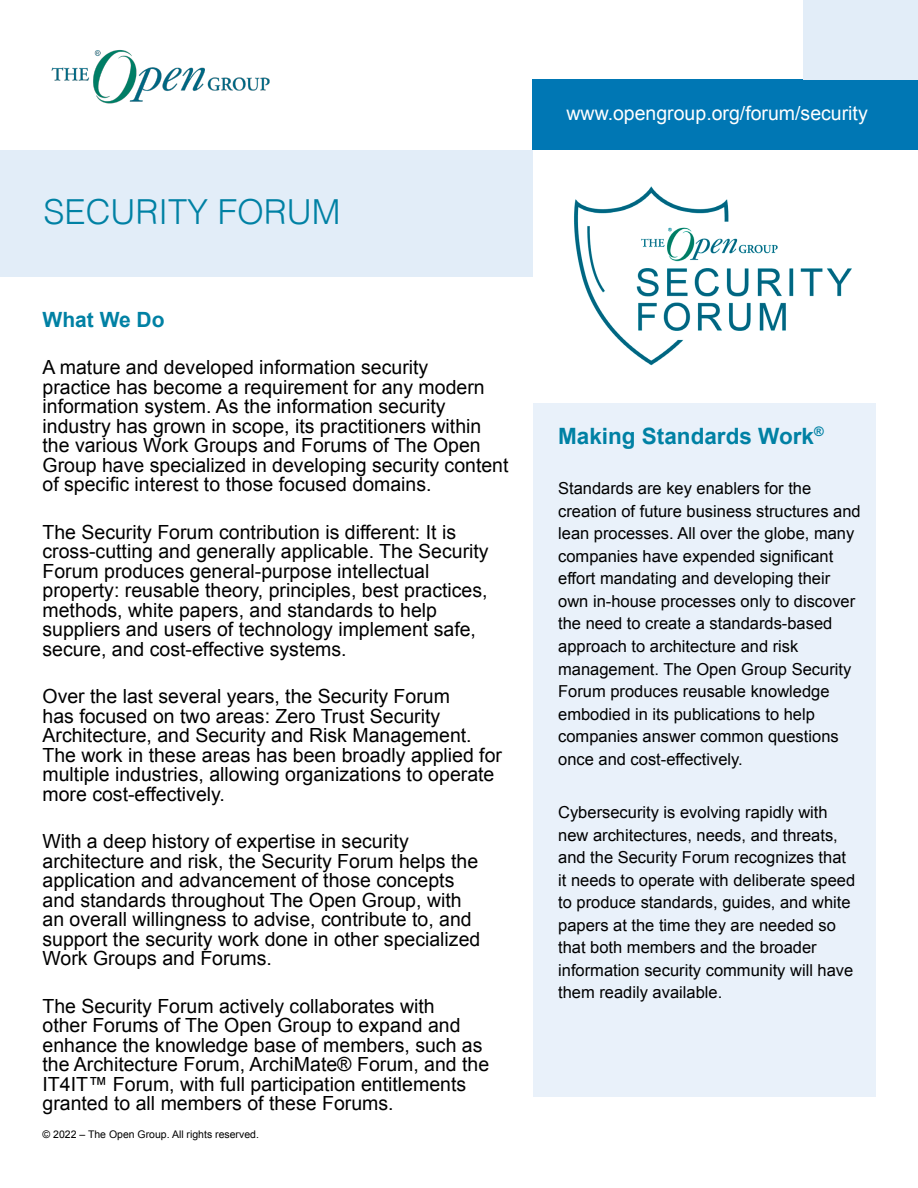
<style>
.page{position:relative;width:918px;height:1188px;background:#fff}
.page>*{position:absolute;margin:0;border:0;box-sizing:border-box;transform-origin:0 0}
.t1{font:300 34.5px "Helvetica";color:#0081a4}
.t2{font:700 22.5px "Arial";color:#0081a4}
.t3{font:700 21px "Arial";color:#0081a4}
.t4{font:19.5px/19.5px "Arial";color:#000}
.t5{font:19.5px "Arial";color:#fff}
.t6{font:16.5px/22.5px "Arial";color:#000}
.t7{font:10.5px "Arial";color:#000}
</style>
<div class="page">
<img style="left:51px;top:50px;width:219px;height:54px">
<div style="left:0;top:150px;width:533px;height:127px;background:#e2edf8"></div>
<div style="left:533px;top:80px;width:385px;height:70px;background:#0077b4"></div>
<div style="left:804px;top:0;width:114px;height:80px;background:#e2edf8"></div>
<div style="left:533px;top:404px;width:342px;height:693px;background:#e9f1fa"></div>
<img style="left:574px;top:186px;width:278px;height:180px">
<h1 class="t1" style="left:44px;top:183px;width:299px">SECURITY FORUM</h1>
<p class="t3" style="left:43px;top:306px;width:124px">What We Do</p>
<p class="t4" style="left:43px;top:358px;width:468px">A mature and developed information security<br>practice has become a requirement for any modern information system. As the information security industry has grown in scope, its practitioners within the various Work Groups and Forums of The Open Group have specialized in developing security content of specific interest to those focused domains.</p>
<p class="t4" style="left:43px;top:522px;width:448px">The Security Forum contribution is different: It is cross-cutting and generally applicable. The Security Forum produces general-purpose intellectual property: reusable theory, principles, best practices, methods, white papers, and standards to help suppliers and users of technology implement safe, secure, and cost-effective systems.</p>
<p class="t4" style="left:43px;top:687px;width:461px">Over the last several years, the Security Forum<br>has focused on two areas: Zero Trust Security Architecture, and Security and Risk Management.<br>The work in these areas has been broadly applied for multiple industries, allowing organizations to operate more cost-effectively.</p>
<p class="t4" style="left:43px;top:832px;width:439px">With a deep history of expertise in security architecture and risk, the Security Forum helps the application and advancement of those concepts and standards throughout The Open Group, with an overall willingness to advise, contribute to, and support the security work done in other specialized Work Groups and Forums.</p>
<p class="t4" style="left:43px;top:996px;width:448px">The Security Forum actively collaborates with<br>other Forums of The Open Group to expand and enhance the knowledge base of members, such as the Architecture Forum, ArchiMate® Forum, and the IT4IT™ Forum, with full participation entitlements granted to all members of these Forums.</p>
<p class="t7" style="left:43px;top:1128px;width:218px">© 2022 – The Open Group. All rights reserved.</p>
<p class="t5" style="left:567px;top:100px;width:303px">www.opengroup.org/forum/security</p>
<p class="t2" style="left:558px;top:421px;width:267px">Making Standards Work<sup>®</sup></p>
<p class="t6" style="left:558px;top:478px;width:304px">Standards are key enablers for the creation of future business structures and lean processes. All over the globe, many companies have expended significant effort mandating and developing their own in-house processes only to discover the need to create a standards-based approach to architecture and risk management. The Open Group Security Forum produces reusable knowledge embodied in its publications to help companies answer common questions once and cost-effectively.</p>
<p class="t6" style="left:558px;top:801px;width:299px">Cybersecurity is evolving rapidly with new architectures, needs, and threats, and the Security Forum recognizes that it needs to operate with deliberate speed to produce standards, guides, and white papers at the time they are needed so that both members and the broader information security community will have them readily available.</p>
</div>
